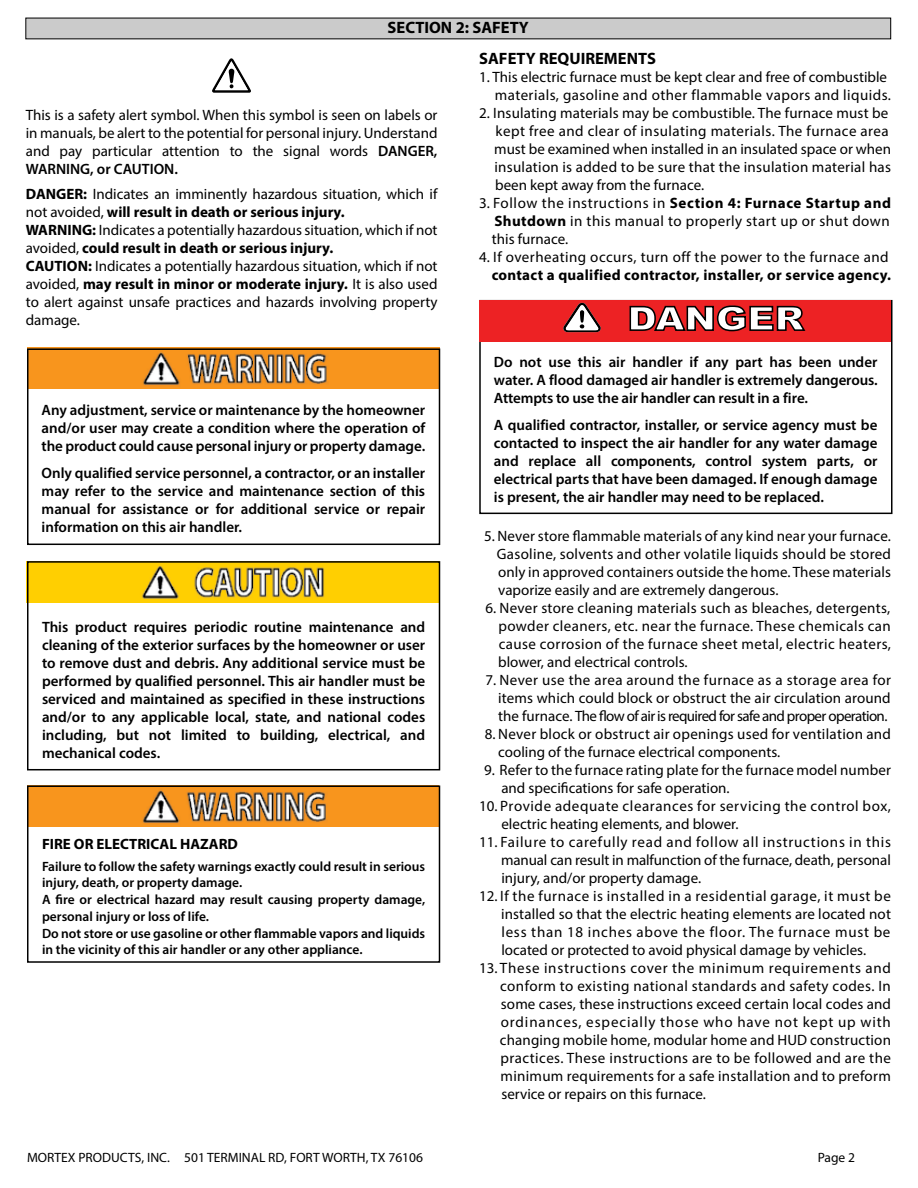
<style>
.page{position:relative;width:918px;height:1188px;background:#fff}
.page>*{position:absolute;margin:0;border:0;box-sizing:border-box;transform-origin:0 0}
.t1{font:900 32.85px "Arial";color:#fff;scale:1.15 1}
.t2{font:700 16.5px "Myriad Pro";color:#000}
.t3{font:15px/18px "Myriad Pro";color:#000;text-align:justify}
.t4{font:600 15px/18px "Myriad Pro";color:#000;text-align:justify}
.t5{font:15px/18px "Myriad Pro";letter-spacing:.035em;color:#000}
.t6{font:700 15px "Myriad Pro";letter-spacing:.02em;color:#000}
.t7{font:15px "Myriad Pro";letter-spacing:.03em;color:#000}
.t8{font:700 15px "Myriad Pro";color:#000}
.t9{font:600 13.5px/16.8px "Myriad Pro";color:#000}
.t10{font:13.5px "Myriad Pro";color:#000}
.s1{font-weight:600}
.s2{font-weight:700}
.s3{font-weight:700;font-style:italic}
</style>
<div class="page">
<img style="left:30px;top:788px;width:407px;height:39px">
<div style="left:27px;top:785px;width:413px;height:178px;border:2px solid #000"></div>
<div style="left:479px;top:300px;width:413px;height:214px;border:2px solid #000"></div>
<img style="left:28px;top:347px;width:412px;height:42px">
<div style="left:27px;top:348px;width:413px;height:197px;border:2px solid #000"></div>
<img style="left:30px;top:564px;width:407px;height:38px">
<div style="left:27px;top:561px;width:413px;height:209px;border:2px solid #000"></div>
<div style="left:479px;top:300px;width:412px;height:41px;background:#ed2224"></div>
<svg style="left:563px;top:303px;width:38px;height:29px"></svg>
<svg style="left:629px;top:305px;width:177px;height:27px"></svg>
<div style="left:26px;top:18px;width:865px;height:21px;background:#cbcbcb"></div>
<svg style="left:212px;top:58px;width:39px;height:35px"></svg>
<p class="t2" style="left:388px;top:16px;width:143px">SECTION 2: SAFETY</p>
<p class="t3" style="left:26px;top:105px;width:413px">This is a safety alert symbol. When this symbol is seen on labels or in manuals, be alert to the potential for personal injury. Understand and pay particular attention to the signal words <span class="s1">DANGER, WARNING, or CAUTION.</span></p>
<p class="t3" style="left:26px;top:185px;width:413px;text-align:left"><span class="s2">DANGER:</span> Indicates an imminently hazardous situation, which if not avoided, <span class="s2">will result in death or serious injury.<br>WARNING:</span> Indicates a potentially hazardous situation, which if not avoided, <span class="s2">could result in death or serious injury.<br>CAUTION:</span> Indicates a potentially hazardous situation, which if not avoided, <span class="s2">may result in minor or moderate injury</span><span class="s3">.</span> It is also used to alert against unsafe practices and hazards involving property damage.</p>
<p class="t4" style="left:42px;top:401px;width:385px">Any adjustment, service or maintenance by the homeowner and/or user may create a condition where the operation of the product could cause personal injury or property damage.</p>
<p class="t4" style="left:42px;top:464px;width:385px">Only qualified service personnel, a contractor, or an installer may refer to the service and maintenance section of this manual for assistance or for additional service or repair information on this air handler.</p>
<p class="t4" style="left:42px;top:618px;width:385px">This product requires periodic routine maintenance and cleaning of the exterior surfaces by the homeowner or user to remove dust and debris. Any additional service must be performed by qualified personnel. This air handler must be serviced and maintained as specified in these instructions and/or to any applicable local, state, and national codes including, but not limited to building, electrical, and mechanical codes.</p>
<p class="t8" style="left:42px;top:834px;width:198px">FIRE OR ELECTRICAL HAZARD</p>
<p class="t9" style="left:42px;top:857px;width:385px">Failure to follow the safety warnings exactly could result in serious injury, death, or property damage.<br>A fire or electrical hazard may result causing property damage, personal injury or loss of life.<br>Do not store or use gasoline or other flammable vapors and liquids in the vicinity of this air handler or any other appliance.</p>
<p class="t2" style="left:479px;top:48px;width:178px">SAFETY REQUIREMENTS</p>
<p class="t3" style="left:479px;top:68px;width:413px;text-align:right">1. This electric furnace must be kept clear and free of combustible materials, gasoline and other flammable vapors and liquids.</p>
<p class="t3" style="left:494px;top:104px;width:398px;text-align:left;text-indent:-15px">2. Insulating materials may be combustible. The furnace must be kept free and clear of insulating materials. The furnace area must be examined when installed in an insulated space or when insulation is added to be sure that the insulation material has been kept away from the furnace.</p>
<p class="t3" style="left:492px;top:194px;width:401px;text-indent:-13px">3. Follow the instructions in <span class="s2">Section 4: Furnace Startup and Shutdown</span> in this manual to properly start up or shut down this furnace.</p>
<p class="t7" style="left:479px;top:248px;width:411px">4. If overheating occurs, turn off the power to the furnace and</p>
<p class="t6" style="left:492px;top:265px;width:401px">contact a qualified contractor, installer, or service agency.</p>
<h1 class="t1" style="left:627px;top:295px;width:155px">DANGER</h1>
<p class="t4" style="left:494px;top:352px;width:385px">Do not use this air handler if any part has been under water. A flood damaged air handler is extremely dangerous.<br>Attempts to use the air handler can result in a fire.</p>
<p class="t4" style="left:494px;top:415px;width:385px">A qualified contractor, installer, or service agency must be contacted to inspect the air handler for any water damage and replace all components, control system parts, or electrical parts that have been damaged. If enough damage is present, the air handler may need to be replaced.</p>
<p class="t3" style="left:497px;top:527px;width:396px;text-indent:-13px">5. Never store flammable materials of any kind near your furnace.<br>Gasoline, solvents and other volatile liquids should be stored only in approved containers outside the home. These materials vaporize easily and are extremely dangerous.</p>
<p class="t3" style="left:498px;top:599px;width:394px;text-indent:-13px">6. Never store cleaning materials such as bleaches, detergents, powder cleaners, etc. near the furnace. These chemicals can cause corrosion of the furnace sheet metal, electric heaters, blower, and electrical controls.</p>
<p class="t3" style="left:498px;top:671px;width:394px;text-indent:-13px">7. Never use the area around the furnace as a storage area for items which could block or obstruct the air circulation around the furnace. The flow of air is required for safe and proper operation.</p>
<p class="t3" style="left:498px;top:725px;width:394px;text-indent:-14px">8. Never block or obstruct air openings used for ventilation and cooling of the furnace electrical components.</p>
<p class="t3" style="left:501px;top:761px;width:391px;text-indent:-17px">9. Refer to the furnace rating plate for the furnace model number and specifications for safe operation.</p>
<p class="t5" style="left:501px;top:797px;width:391px;text-indent:-22px">10. Provide adequate clearances for servicing the control box, electric heating elements, and blower.</p>
<p class="t3" style="left:501px;top:833px;width:391px;text-indent:-22px">11. Failure to carefully read and follow all instructions in this manual can result in malfunction of the furnace, death, personal injury, and/or property damage.</p>
<p class="t3" style="left:501px;top:887px;width:391px;text-indent:-22px">12. If the furnace is installed in a residential garage, it must be installed so that the electric heating elements are located not less than 18 inches above the floor. The furnace must be located or protected to avoid physical damage by vehicles.</p>
<p class="t3" style="left:500px;top:959px;width:393px;text-indent:-21px">13. These instructions cover the minimum requirements and conform to existing national standards and safety codes. In some cases, these instructions exceed certain local codes and ordinances, especially those who have not kept up with changing mobile home, modular home and HUD construction practices. These instructions are to be followed and are the minimum requirements for a safe installation and to preform service or repairs on this furnace.</p>
<p class="t10" style="left:27px;top:1149px;width:398px">MORTEX PRODUCTS, INC. 501 TERMINAL RD, FORT WORTH, TX 76106</p>
<p class="t10" style="left:818px;top:1149px;width:39px">Page 2</p>
</div>
